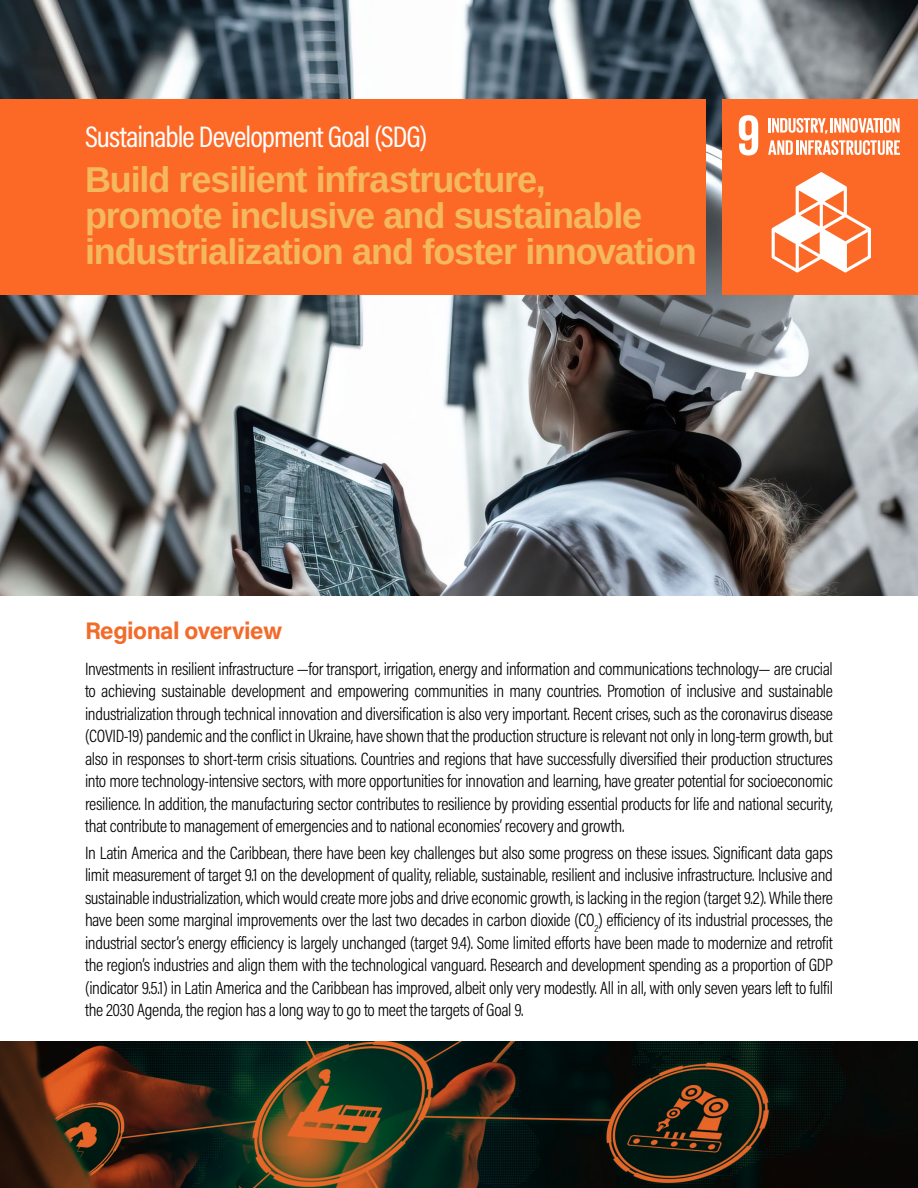
<style>
.page{position:relative;width:918px;height:1188px;background:#fff}
.page>*{position:absolute;margin:0;border:0;box-sizing:border-box;transform-origin:0 0}
.t1{font:700 36px/36px "Arimo";letter-spacing:-.03em;color:#f4b85e}
.t2{font:30px "Acumin Pro Cond";letter-spacing:-.035em;color:#fff}
.t3{font:700 24px "Acumin Pro";letter-spacing:-.02em;color:#f26b2b}
.t4{font:300 18px/22.5px "Acumin Pro Cond";letter-spacing:-.02em;color:#000;text-align:justify}
</style>
<div class="page">
<img style="left:0;top:0;width:918px;height:595px">
<img style="left:0;top:1042px;width:918px;height:146px">
<div style="left:722px;top:99px;width:196px;height:196px;background:#fc6926"></div>
<svg style="left:739px;top:115px;width:19px;height:40px"></svg>
<svg style="left:772px;top:172px;width:99px;height:101px"></svg>
<svg style="left:769px;top:118px;width:131px;height:16px"></svg>
<svg style="left:768px;top:140px;width:25px;height:15px"></svg>
<hr style="left:796px;top:140px;width:3px;height:15px;background:#fff">
<svg style="left:800px;top:140px;width:100px;height:15px"></svg>
<div style="left:0;top:99px;width:706px;height:196px;background:#fc6926"></div>
<h2 class="t2" style="left:85px;top:117px;width:344px">Sustainable Development Goal (SDG)</h2>
<h1 class="t1" style="left:85px;top:162px;width:613px">Build resilient infrastructure,<br>promote inclusive and sustainable industrialization and foster innovation</h1>
<h3 class="t3" style="left:85px;top:614px;width:199px">Regional overview</h3>
<p class="t4" style="left:85px;top:657px;width:749px">Investments in resilient infrastructure —for transport, irrigation, energy and information and communications technology— are crucial to achieving sustainable development and empowering communities in many countries. Promotion of inclusive and sustainable industrialization through technical innovation and diversification is also very important. Recent crises, such as the coronavirus disease (COVID-19) pandemic and the conflict in Ukraine, have shown that the production structure is relevant not only in long-term growth, but also in responses to short-term crisis situations. Countries and regions that have successfully diversified their production structures into more technology-intensive sectors, with more opportunities for innovation and learning, have greater potential for socioeconomic resilience. In addition, the manufacturing sector contributes to resilience by providing essential products for life and national security, that contribute to management of emergencies and to national economies’ recovery and growth.</p>
<p class="t4" style="left:85px;top:841px;width:750px">In Latin America and the Caribbean, there have been key challenges but also some progress on these issues. Significant data gaps limit measurement of target 9.1 on the development of quality, reliable, sustainable, resilient and inclusive infrastructure. Inclusive and sustainable industrialization, which would create more jobs and drive economic growth, is lacking in the region (target 9.2). While there have been some marginal improvements over the last two decades in carbon dioxide (CO<sub>2</sub>) efficiency of its industrial processes, the industrial sector’s energy efficiency is largely unchanged (target 9.4). Some limited efforts have been made to modernize and retrofit the region’s industries and align them with the technological vanguard. Research and development spending as a proportion of GDP (indicator 9.5.1) in Latin America and the Caribbean has improved, albeit only very modestly. All in all, with only seven years left to fulfil the 2030 Agenda, the region has a long way to go to meet the targets of Goal 9.</p>
</div>
